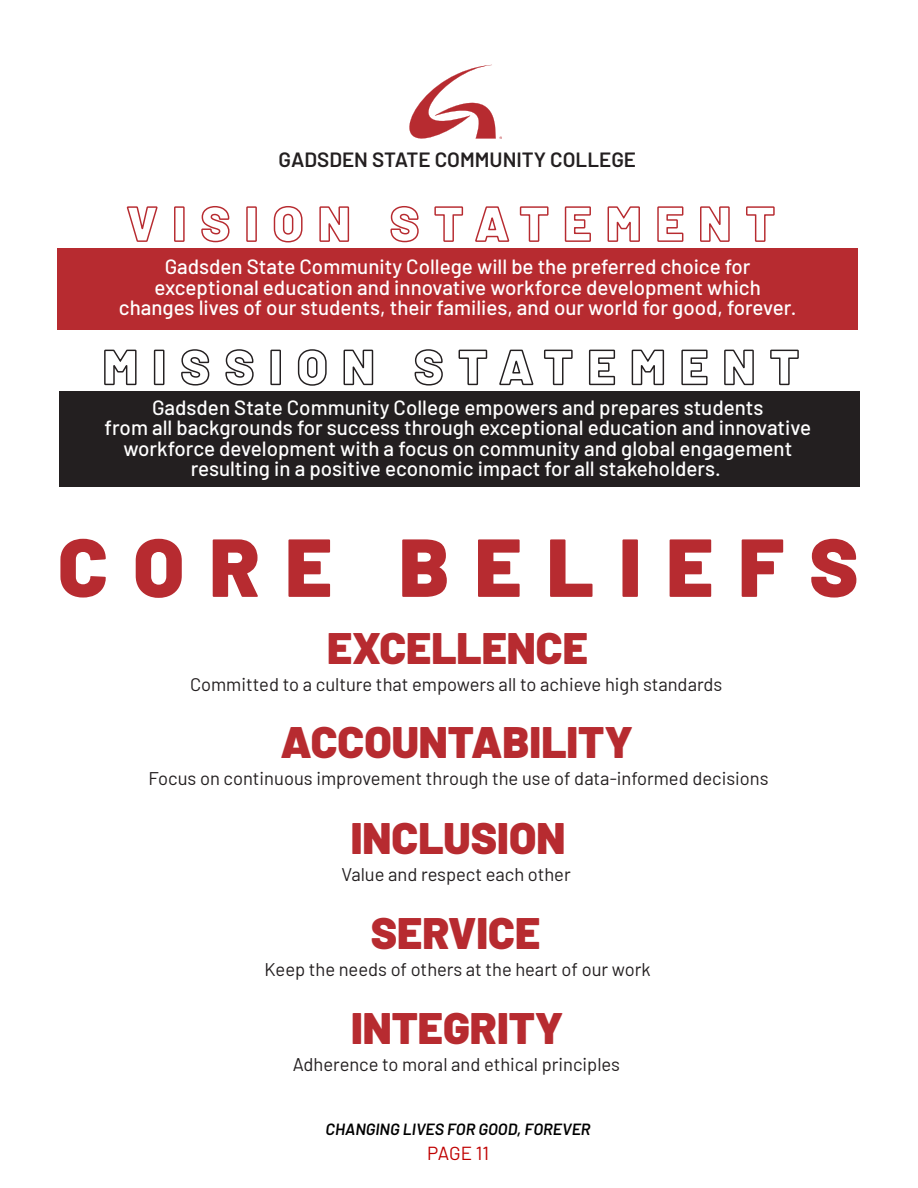
<style>
.page{position:relative;width:918px;height:1188px;background:#fff}
.page>*{position:absolute;margin:0;border:0;box-sizing:border-box;transform-origin:0 0}
.t1{font:900 82.05px "Barlow";letter-spacing:.31em;color:#b72b30}
.t2{font:900 44.1px "Barlow";color:#b72b30}
.t3{font:500 20.55px/20.5px "Barlow";color:#fff;text-align:center}
.t4{font:600 20.55px "Barlow";color:#231f20}
.Body_Text{font:18.9px "Barlow";letter-spacing:-.005em;color:#c00000}
.t5{font:18.3px "Barlow";color:#231f20}
.heading_2{font:italic 600 16.2px "Barlow";color:#000}
</style>
<div class="page">
<div style="left:57px;top:248px;width:801px;height:81px;background:#b72b30"></div>
<div style="left:59px;top:391px;width:801px;height:96px;background:#231f20"></div>
<svg style="left:409px;top:65px;width:93px;height:74px"></svg>
<svg style="left:126px;top:206px;width:32px;height:36px"></svg>
<svg style="left:174px;top:206px;width:11px;height:36px"></svg>
<svg style="left:201px;top:206px;width:29px;height:37px"></svg>
<svg style="left:246px;top:206px;width:11px;height:36px"></svg>
<svg style="left:273px;top:206px;width:30px;height:37px"></svg>
<svg style="left:319px;top:206px;width:31px;height:36px"></svg>
<svg style="left:390px;top:206px;width:29px;height:37px"></svg>
<svg style="left:434px;top:206px;width:30px;height:36px"></svg>
<svg style="left:475px;top:206px;width:35px;height:36px"></svg>
<svg style="left:519px;top:206px;width:30px;height:36px"></svg>
<svg style="left:564px;top:206px;width:27px;height:36px"></svg>
<svg style="left:607px;top:206px;width:33px;height:36px"></svg>
<svg style="left:657px;top:206px;width:27px;height:36px"></svg>
<svg style="left:700px;top:206px;width:30px;height:36px"></svg>
<svg style="left:746px;top:206px;width:29px;height:36px"></svg>
<svg style="left:104px;top:349px;width:33px;height:37px"></svg>
<svg style="left:153px;top:349px;width:12px;height:37px"></svg>
<svg style="left:181px;top:349px;width:29px;height:37px"></svg>
<svg style="left:225px;top:349px;width:29px;height:37px"></svg>
<svg style="left:270px;top:349px;width:11px;height:37px"></svg>
<svg style="left:297px;top:349px;width:30px;height:37px"></svg>
<svg style="left:343px;top:349px;width:31px;height:37px"></svg>
<svg style="left:414px;top:349px;width:29px;height:37px"></svg>
<svg style="left:458px;top:349px;width:30px;height:37px"></svg>
<svg style="left:499px;top:349px;width:35px;height:37px"></svg>
<svg style="left:544px;top:349px;width:29px;height:37px"></svg>
<svg style="left:588px;top:349px;width:28px;height:37px"></svg>
<svg style="left:631px;top:349px;width:34px;height:37px"></svg>
<svg style="left:681px;top:349px;width:27px;height:37px"></svg>
<svg style="left:724px;top:349px;width:30px;height:37px"></svg>
<svg style="left:770px;top:349px;width:29px;height:37px"></svg>
<p class="t4" style="left:279px;top:144px;width:359px">GADSDEN STATE COMMUNITY COLLEGE</p>
<p class="t3" style="left:119px;top:255px;width:679px">Gadsden State Community College will be the preferred choice for exceptional education and innovative workforce development which changes lives of our students, their families, and our world for good, forever.</p>
<p class="t3" style="left:105px;top:395px;width:708px">Gadsden State Community College empowers and prepares students<br>from all backgrounds for success through exceptional education and innovative workforce development with a focus on community and global engagement resulting in a positive economic impact for all stakeholders.</p>
<p class="t1" style="left:58px;top:506px;width:802px">CORE BELIEFS</p>
<p class="t2" style="left:327px;top:615px;width:262px">EXCELLENCE</p>
<p class="t5" style="left:190px;top:671px;width:534px">Committed to a culture that empowers all to achieve high standards</p>
<p class="t2" style="left:281px;top:709px;width:354px">ACCOUNTABILITY</p>
<p class="t5" style="left:148px;top:765px;width:622px">Focus on continuous improvement through the use of data-informed decisions</p>
<p class="t2" style="left:351px;top:805px;width:216px">INCLUSION</p>
<p class="t5" style="left:341px;top:861px;width:231px">Value and respect each other</p>
<p class="t2" style="left:371px;top:900px;width:171px">SERVICE</p>
<p class="t5" style="left:265px;top:956px;width:388px">Keep the needs of others at the heart of our work</p>
<p class="t2" style="left:351px;top:995px;width:214px">INTEGRITY</p>
<p class="t5" style="left:293px;top:1051px;width:329px">Adherence to moral and ethical principles</p>
<p class="heading_2" style="left:326px;top:1117px;width:267px">CHANGING LIVES FOR GOOD, FOREVER</p>
<p class="Body_Text" style="left:427px;top:1140px;width:64px">PAGE 11</p>
</div>
